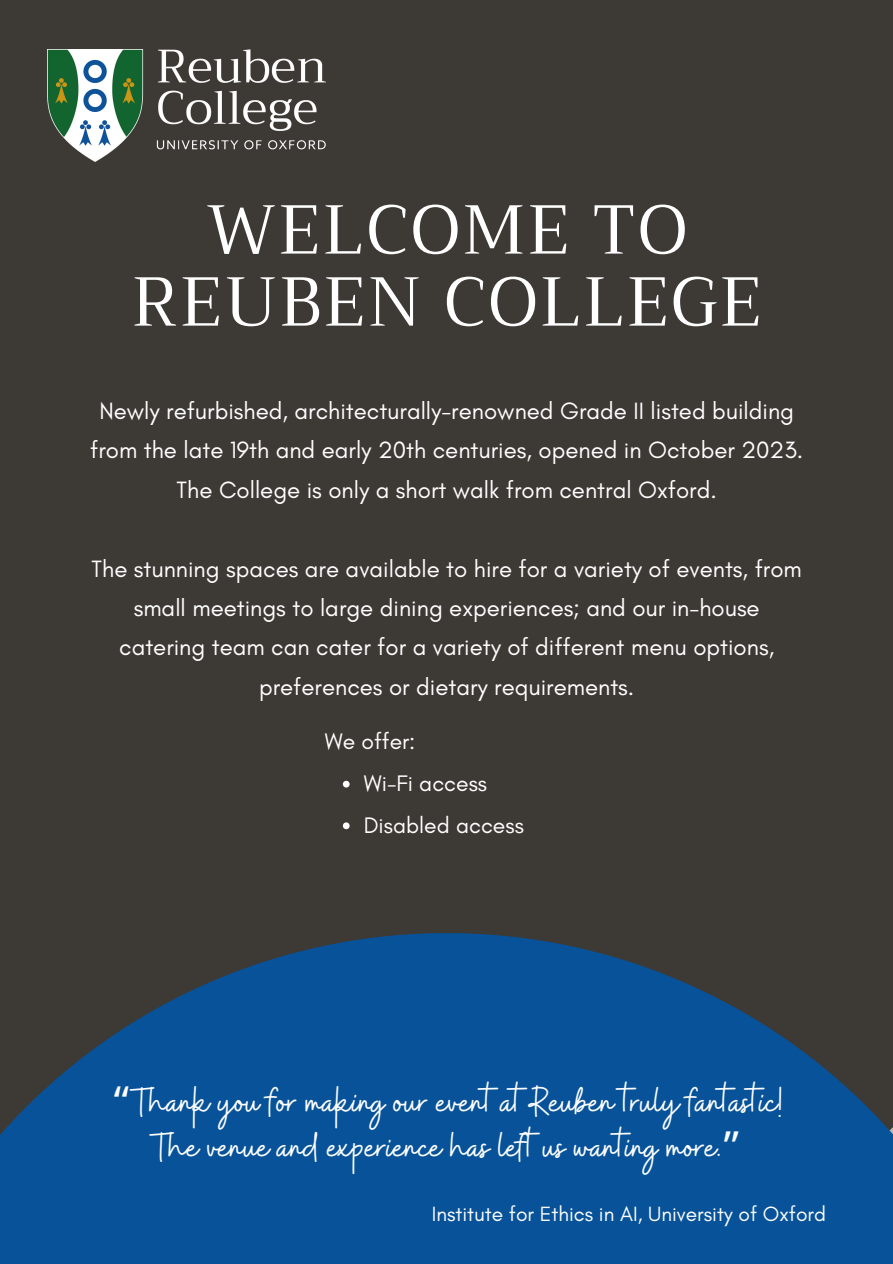
<style>
.page{position:relative;width:893px;height:1264px;background:#fff}
.page>*{position:absolute;margin:0;border:0;box-sizing:border-box;transform-origin:0 0}
.t1{font:69px/72px "Trirong";letter-spacing:.03em;color:#fff;text-align:center}
.t2{font:42px/45px "Buffalo";color:#fcfdfd;text-align:center}
.t3{font:24px/39.3px "Glacial Indifference";color:#fff;text-align:center}
.t4{font:22.95px "Glacial Indifference";color:#fff}
.t5{font:21px "Glacial Indifference";color:#fcfdfd}
.s1{font-family:"Noto Sans Gurmukhi"}
</style>
<div class="page">
<div style="left:0;top:0;width:892px;height:933px;background:#3d3935"></div>
<svg style="left:0;top:933px;width:892px;height:330px;background:#114d86"></svg>
<img style="left:47px;top:49px;width:278px;height:113px">
<svg style="left:343px;top:780px;width:6px;height:7px"></svg>
<svg style="left:343px;top:822px;width:6px;height:7px"></svg>
<p class="t1" style="left:132px;top:194px;width:631px">WELCOME TO<br>REUBEN COLLEGE</p>
<h3 class="t3" style="left:90px;top:391px;width:714px">Newly refurbished, architecturally-renowned Grade II listed building from the late 19th and early 20th centuries, opened in October 2023.<br>The College is only a short walk from central Oxford.</h3>
<p class="t3" style="left:92px;top:548px;width:711px">The stunning spaces are available to hire for a variety of events, from small meetings to large dining experiences; and our in-house catering team can cater for a variety of different menu options, preferences or dietary requirements.</p>
<h1 class="t4" style="left:325px;top:727px;width:92px">We offer:</h1>
<h3 class="t4" style="left:364px;top:769px;width:125px">Wi-Fi access</h3>
<h3 class="t4" style="left:364px;top:810px;width:161px">Disabled access</h3>
<p class="t2" style="left:111px;top:1081px;width:673px"><span class="s1">“</span>Thank you for making our event at Reuben truly fantastic!<br>The venue and experience has left us wanting more.<span class="s1">”</span></p>
<p class="t5" style="left:432px;top:1201px;width:396px">Institute for Ethics in AI, University of Oxford</p>
</div>
